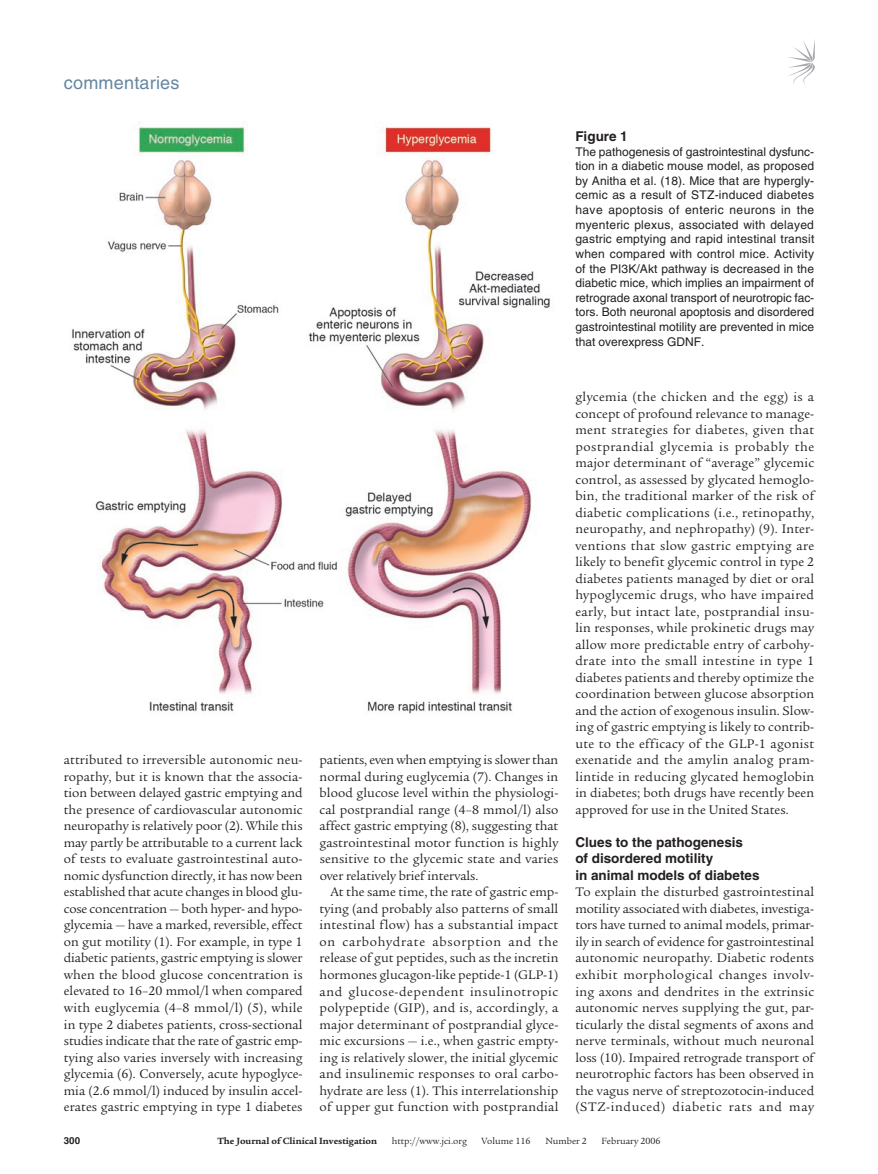
<style>
.page{position:relative;width:878px;height:1174px;background:#fff}
.page>*{position:absolute;margin:0;border:0;box-sizing:border-box;transform-origin:0 0}
.t1{font:18px "Helvetica LT Std";letter-spacing:.01em;color:#6686a1}
.t2{font:13.5px/16.5px "Legacy Serif Std";letter-spacing:.005em;color:#231f20;text-align:justify}
.t3{font:700 13.5px/16.5px "Helvetica LT Std";color:#231f20}
.t4{font:12px/14.7px "Helvetica LT Std";color:#231f20;text-align:justify}
.t5{font:9.75px "Legacy Serif Std";color:#231f20}
.t6{font:700 9.75px "Legacy Serif Std";color:#231f20}
.t7{font:700 9.75px "Helvetica LT Std";color:#231f20}
</style>
<div class="page">
<svg style="left:788px;top:41px;width:26px;height:43px"></svg>
<img style="left:72px;top:121px;width:478px;height:593px">
<h1 class="t1" style="left:64px;top:72px;width:117px">commentaries</h1>
<p class="t3" style="left:575px;top:128px;width:54px">Figure 1</p>
<p class="t4" style="left:575px;top:144px;width:240px">The pathogenesis of gastrointestinal dysfunc&shy;tion in a diabetic mouse model, as proposed by Anitha et al. (18). Mice that are hypergly&shy;cemic as a result of STZ-induced diabetes have apoptosis of enteric neurons in the myenteric plexus, associated with delayed gastric emptying and rapid intestinal transit when compared with control mice. Activity of the PI3K/Akt pathway is decreased in the diabetic mice, which implies an impairment of retrograde axonal transport of neurotropic fac&shy;tors. Both neuronal apoptosis and disordered gastrointestinal motility are prevented in mice that overexpress GDNF.</p>
<p class="t2" style="left:64px;top:752px;width:240px">attributed to irreversible autonomic neu&shy;ropathy, but it is known that the associa&shy;tion between delayed gastric emptying and the presence of cardiovascular autonomic neuropathy is relatively poor (2). While this may partly be attributable to a current lack of tests to evaluate gastrointestinal auto&shy;nomic dysfunction directly, it has now been established that acute changes in blood glu&shy;cose concentration — both hyper- and hypo&shy;glycemia — have a marked, reversible, effect on gut motility (1). For example, in type 1 diabetic patients, gastric emptying is slower when the blood glucose concentration is elevated to 16–20 mmol/l when compared with euglycemia (4–8 mmol/l) (5), while in type 2 diabetes patients, cross-sectional studies indicate that the rate of gastric emp&shy;tying also varies inversely with increasing glycemia (6). Conversely, acute hypoglyce&shy;mia (2.6 mmol/l) induced by insulin accel&shy;erates gastric emptying in type 1 diabetes</p>
<p class="t2" style="left:319px;top:752px;width:240px">patients, even when emptying is slower than normal during euglycemia (7). Changes in blood glucose level within the physiologi&shy;cal postprandial range (4–8 mmol/l) also affect gastric emptying (8), suggesting that gastrointestinal motor function is highly sensitive to the glycemic state and varies over relatively brief intervals.</p>
<p class="t2" style="left:319px;top:884px;width:240px;text-indent:11px">At the same time, the rate of gastric emp&shy;tying (and probably also patterns of small intestinal flow) has a substantial impact on carbohydrate absorption and the release of gut peptides, such as the incretin hormones glucagon-like peptide-1 (GLP-1) and glucose-dependent insulinotropic polypeptide (GIP), and is, accordingly, a major determinant of postprandial glyce&shy;mic excursions — i.e., when gastric empty&shy;ing is relatively slower, the initial glycemic and insulinemic responses to oral carbo&shy;hydrate are less (1). This interrelationship of upper gut function with postprandial</p>
<p class="t2" style="left:575px;top:389px;width:240px">glycemia (the chicken and the egg) is a concept of profound relevance to manage&shy;ment strategies for diabetes, given that postprandial glycemia is probably the major determinant of “average” glycemic control, as assessed by glycated hemoglo&shy;bin, the traditional marker of the risk of diabetic complications (i.e., retinopathy, neuropathy, and nephropathy) (9). Inter&shy;ventions that slow gastric emptying are likely to benefit glycemic control in type 2 diabetes patients managed by diet or oral hypoglycemic drugs, who have impaired early, but intact late, postprandial insu&shy;lin responses, while prokinetic drugs may allow more predictable entry of carbohy&shy;drate into the small intestine in type 1 diabetes patients and thereby optimize the coordination between glucose absorption and the action of exogenous insulin. Slow&shy;ing of gastric emptying is likely to contrib&shy;ute to the efficacy of the GLP-1 agonist exenatide and the amylin analog pram&shy;lintide in reducing glycated hemoglobin in diabetes; both drugs have recently been approved for use in the United States.</p>
<p class="t3" style="left:575px;top:833px;width:186px">Clues to the pathogenesis<br>of disordered motility<br>in animal models of diabetes</p>
<p class="t2" style="left:575px;top:884px;width:240px">To explain the disturbed gastrointestinal motility associated with diabetes, investiga&shy;tors have turned to animal models, primar&shy;ily in search of evidence for gastrointestinal autonomic neuropathy. Diabetic rodents exhibit morphological changes involv&shy;ing axons and dendrites in the extrinsic autonomic nerves supplying the gut, par&shy;ticularly the distal segments of axons and nerve terminals, without much neuronal loss (10). Impaired retrograde transport of neurotrophic factors has been observed in the vagus nerve of streptozotocin-induced (STZ-induced) diabetic rats and may</p>
<p class="t7" style="left:64px;top:1134px;width:18px">300</p>
<p class="t6" style="left:217px;top:1135px;width:161px">The Journal of Clinical Investigation</p>
<p class="t5" style="left:391px;top:1135px;width:77px">http://www.jci.org</p>
<p class="t5" style="left:481px;top:1135px;width:50px">Volume 116</p>
<p class="t5" style="left:545px;top:1135px;width:43px">Number 2</p>
<p class="t5" style="left:601px;top:1135px;width:61px">February 2006</p>
</div>
